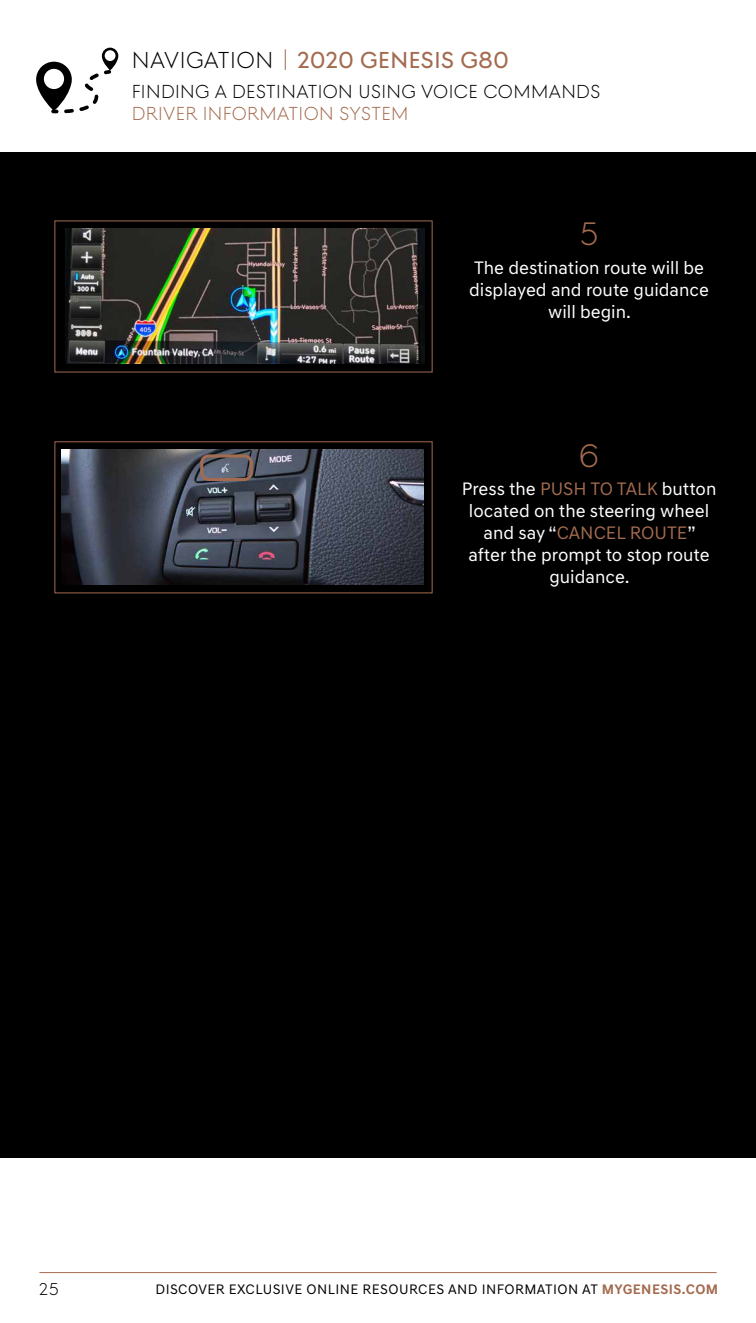
<style>
.page{position:relative;width:756px;height:1323px;background:#fff}
.page>*{position:absolute;margin:0;border:0;box-sizing:border-box;transform-origin:0 0}
.t1{font:300 33.25px "Genesis Sans Head";color:#a36b4f}
.t2{font:23.62px "Genesis Sans Head";letter-spacing:.02em;color:#a36b4f}
.t3{font:300 23.62px "Genesis Sans Head";color:#000}
.t4{font:300 19.25px "Genesis Sans Head";letter-spacing:.02em;color:#000}
.t5{font:300 19.25px "Genesis Sans Head";color:#a36b4f}
.t6{font:18.38px/22.1px "Genesis Sans Text";color:#fff;text-align:center}
.t7{font:300 17.5px "Genesis Sans Head";color:#000}
.t8{font:14px "Genesis Sans Text";letter-spacing:.03em;color:#000}
.s1{font-weight:300}
.s2{color:#a36b4f}
.s3{font-weight:700;color:#a36b4f}
</style>
<div class="page">
<div style="left:0;top:152px;width:756px;height:1006px;background:#000"></div>
<div style="left:54px;top:441px;width:379px;height:152px;border:1px solid #a36b4f"></div>
<hr style="left:40px;top:1272px;width:676px;height:1px;background:#a36b4f">
<img style="left:62px;top:449px;width:362px;height:136px">
<img style="left:66px;top:228px;width:358px;height:136px">
<div style="left:200px;top:454px;width:53px;height:27px;border:3px solid #a36b4f;border-radius:7px"></div>
<svg style="left:36px;top:47px;width:83px;height:67px"></svg>
<p class="t3" style="left:132px;top:46px;width:15px">NAVIGATION</p>
<p class="t2" style="left:283px;top:46px;width:227px"><span class="s1">|</span> 2020 GENESIS G80</p>
<p class="t4" style="left:132px;top:80px;width:55px">FINDING</p>
<p class="t4" style="left:215px;top:80px;width:64px">A DESTINATION</p>
<p class="t4" style="left:359px;top:80px;width:35px">USING</p>
<p class="t4" style="left:421px;top:80px;width:93px">VOICE COMMAN</p>
<p class="t4" style="left:576px;top:80px;width:26px">DS</p>
<p class="t5" style="left:132px;top:103px;width:26px">DRIVER</p>
<p class="t5" style="left:203px;top:103px;width:13px">INFORMATION</p>
<p class="t5" style="left:339px;top:103px;width:45px">SYSTEM</p>
<h1 class="t1" style="left:580px;top:215px;width:20px">5</h1>
<p class="t6" style="left:469px;top:257px;width:241px">The destination route will be displayed and route guidance will begin.</p>
<h1 class="t1" style="left:579px;top:436px;width:22px">6</h1>
<p class="t6" style="left:462px;top:478px;width:256px">Press the <span class="s2">PUSH TO TALK</span> button located on the steering wheel and say “<span class="s2">CANCEL ROUTE</span>”<br>after the prompt to stop route guidance.</p>
<p class="t7" style="left:39px;top:1279px;width:21px">25</p>
<p class="t8" style="left:155px;top:1281px;width:564px">DISCOVER EXCLUSIVE ONLINE RESOURCES AND INFORMATION AT <span class="s3">MYGENESIS.COM</span></p>
</div>
